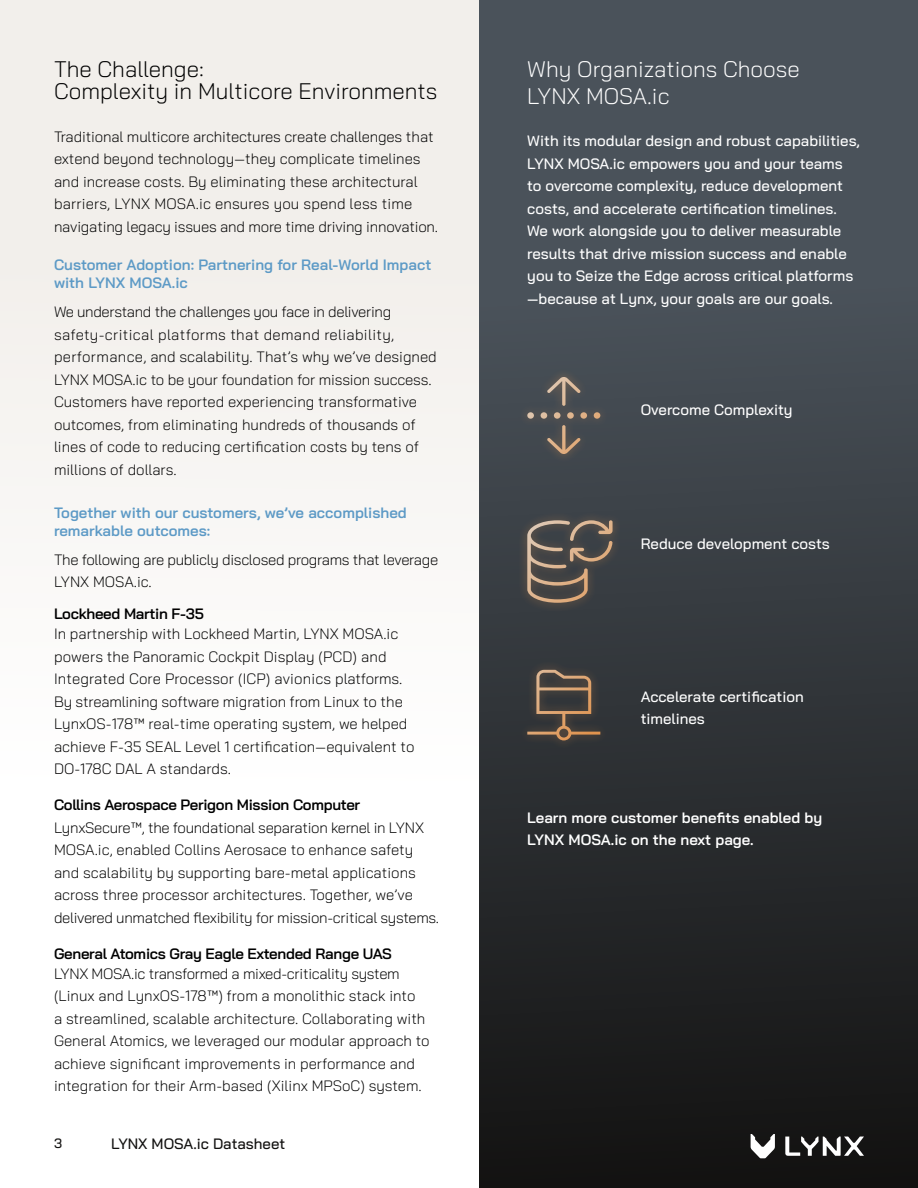
<style>
.page{position:relative;width:918px;height:1188px;background:#fff}
.page>*{position:absolute;margin:0;border:0;box-sizing:border-box;transform-origin:0 0}
.t1{font:300 22.5px/22.5px "Bai Jamjuree";color:#000}
.t2{font:300 22.5px/27px "Bai Jamjuree";color:#fff}
.t3{font:300 15px/22.5px "Bai Jamjuree";color:#000}
.t4{font:500 15px/22.5px "Bai Jamjuree";color:#fff}
.t5{font:600 15px/18px "Bai Jamjuree";color:#5d9ac6}
.t6{font:600 15px "Bai Jamjuree";letter-spacing:-.02em;color:#000}
.t7{font:300 15px/22.5px "Bai Jamjuree";letter-spacing:-.02em;color:#000}
.t8{font:600 15px/22.5px "Bai Jamjuree";color:#fff}
.t9{font:500 15px "Bai Jamjuree";color:#11100f}
.t10{font:500 13.5px "Bai Jamjuree";color:#11100f}
</style>
<div class="page">
<div style="left:0;top:0;width:479px;height:1188px;background:#faf9f7"></div>
<div style="left:479px;top:0;width:439px;height:1188px;background:linear-gradient(to bottom,#545e68,#161515)"></div>
<div style="left:518px;top:660px;width:91px;height:90px;background:#323539"></div>
<svg style="left:527px;top:670px;width:73px;height:70px"></svg>
<div style="left:518px;top:368px;width:92px;height:95px;background:#434a50"></div>
<svg style="left:527px;top:376px;width:73px;height:78px"></svg>
<div style="left:517px;top:511px;width:105px;height:101px;background:#f7a052;opacity:.41"></div>
<svg style="left:527px;top:520px;width:86px;height:83px"></svg>
<svg style="left:751px;top:1134px;width:24px;height:24px"></svg>
<svg style="left:785px;top:1137px;width:79px;height:19px"></svg>
<h1 class="t1" style="left:54px;top:57px;width:385px">The Challenge:<br>Complexity in Multicore Environments</h1>
<p class="t3" style="left:54px;top:125px;width:386px">Traditional multicore architectures create challenges that extend beyond technology—they complicate timelines and increase costs. By eliminating these architectural barriers, LYNX MOSA.ic ensures you spend less time navigating legacy issues and more time driving innovation.</p>
<p class="t5" style="left:54px;top:256px;width:379px">Customer Adoption: Partnering for Real-World Impact with LYNX MOSA.ic</p>
<p class="t3" style="left:54px;top:301px;width:384px">We understand the challenges you face in delivering safety-critical platforms that demand reliability, performance, and scalability. That’s why we’ve designed LYNX MOSA.ic to be your foundation for mission success.<br>Customers have reported experiencing transformative outcomes, from eliminating hundreds of thousands of lines of code to reducing certification costs by tens of millions of dollars.</p>
<p class="t5" style="left:54px;top:503px;width:354px">Together with our customers, we’ve accomplished remarkable outcomes:</p>
<p class="t7" style="left:54px;top:548px;width:386px">The following are publicly disclosed programs that leverage<br>LYNX MOSA.ic.</p>
<p class="t6" style="left:54px;top:605px;width:151px">Lockheed Martin F-35</p>
<p class="t3" style="left:54px;top:622px;width:362px">In partnership with Lockheed Martin, LYNX MOSA.ic powers the Panoramic Cockpit Display (PCD) and Integrated Core Processor (ICP) avionics platforms.<br>By streamlining software migration from Linux to the LynxOS-178™ real-time operating system, we helped achieve F-35 SEAL Level 1 certification—equivalent to DO-178C DAL A standards.</p>
<p class="t6" style="left:54px;top:796px;width:308px">Collins Aerospace Perigon Mission Computer</p>
<p class="t3" style="left:54px;top:816px;width:387px">LynxSecure™, the foundational separation kernel in LYNX MOSA.ic, enabled Collins Aerosace to enhance safety and scalability by supporting bare-metal applications across three processor architectures. Together, we’ve delivered unmatched flexibility for mission-critical systems.</p>
<p class="t6" style="left:54px;top:945px;width:340px">General Atomics Gray Eagle Extended Range UAS</p>
<p class="t3" style="left:54px;top:962px;width:377px">LYNX MOSA.ic transformed a mixed-criticality system (Linux and LynxOS-178™) from a monolithic stack into<br>a streamlined, scalable architecture. Collaborating with General Atomics, we leveraged our modular approach to achieve significant improvements in performance and integration for their Arm-based (Xilinx MPSoC) system.</p>
<p class="t10" style="left:54px;top:1135px;width:10px">3</p>
<p class="t9" style="left:111px;top:1135px;width:176px">LYNX MOSA.ic Datasheet</p>
<h1 class="t2" style="left:527px;top:55px;width:274px">Why Organizations Choose<br>LYNX MOSA.ic</h1>
<p class="t4" style="left:527px;top:130px;width:334px">With its modular design and robust capabilities, LYNX MOSA.ic empowers you and your teams to overcome complexity, reduce development costs, and accelerate certification timelines.<br>We work alongside you to deliver measurable results that drive mission success and enable you to Seize the Edge across critical platforms —because at Lynx, your goals are our goals.</p>
<p class="t4" style="left:641px;top:398px;width:153px">Overcome Complexity</p>
<p class="t4" style="left:641px;top:532px;width:191px">Reduce development costs</p>
<p class="t4" style="left:641px;top:685px;width:165px">Accelerate certification timelines</p>
<p class="t8" style="left:527px;top:806px;width:297px">Learn more customer benefits enabled by<br>LYNX MOSA.ic on the next page.</p>
</div>
